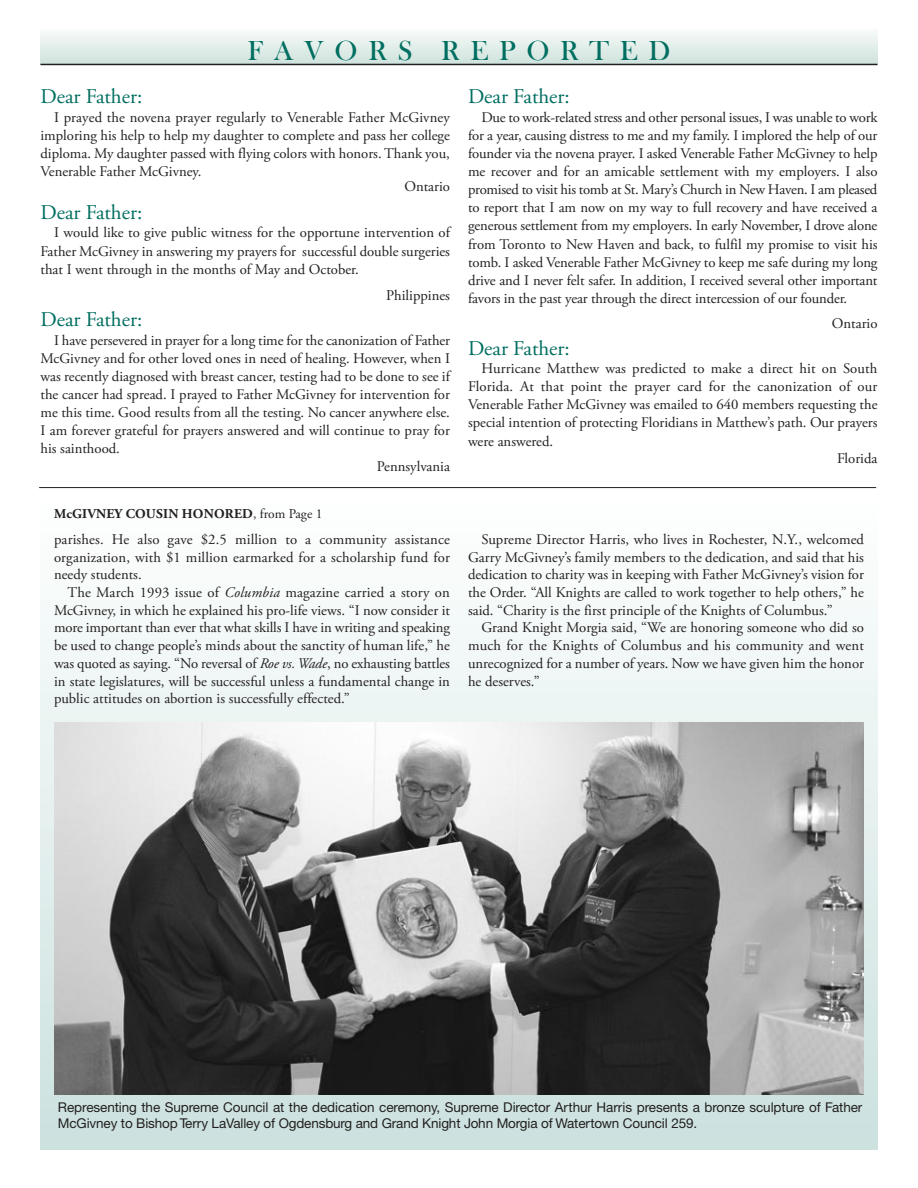
<style>
.page{position:relative;width:918px;height:1188px;background:#fff}
.page>*{position:absolute;margin:0;border:0;box-sizing:border-box;transform-origin:0 0}
.t1{font:28.5px "Bask Old Face";letter-spacing:.38em;color:#006e60}
.t2{font:21px "Adobe Garamond Pro";color:#006e60}
.t3{font:14.7px/18.1px "Adobe Garamond Pro";color:#231f20;text-align:justify}
.t4{font:13.5px/16.2px "Helvetica Neue CE";letter-spacing:-.005em;color:#231f20}
.t5{font:700 13.5px "Adobe Garamond Pro";letter-spacing:.015em;color:#231f20}
.s1{font-weight:400}
.s2{font-style:italic}
</style>
<div class="page">
<div style="left:41px;top:498px;width:837px;height:652px;background:linear-gradient(to bottom,#feffff,#cae0dd)"></div>
<svg style="left:41px;top:33px;width:836px;height:31px;background:#dfebe7"></svg>
<hr style="left:40px;top:64px;width:837px;height:1px;background:#231f20">
<hr style="left:39px;top:487px;width:837px;height:1px;background:#231f20">
<img style="left:54px;top:723px;width:810px;height:371px">
<p class="t1" style="left:247px;top:33px;width:425px">FAVORS REPORTED</p>
<p class="t2" style="left:41px;top:88px;width:103px">Dear Father:</p>
<p class="t3" style="left:41px;top:109px;width:411px;text-indent:14px">I prayed the novena prayer regularly to Venerable Father McGivney imploring his help to help my daughter to complete and pass her college diploma. My daughter passed with flying colors with honors. Thank you, Venerable Father McGivney.</p>
<p class="t3" style="left:404px;top:178px;width:47px">Ontario</p>
<p class="t2" style="left:41px;top:204px;width:103px">Dear Father:</p>
<p class="t3" style="left:41px;top:225px;width:411px;text-indent:14px">I would like to give public witness for the opportune intervention of Father McGivney in answering my prayers for successful double surgeries that I went through in the months of May and October.</p>
<p class="t3" style="left:386px;top:287px;width:65px">Philippines</p>
<p class="t2" style="left:41px;top:311px;width:103px">Dear Father:</p>
<p class="t3" style="left:41px;top:332px;width:411px;text-indent:14px">I have persevered in prayer for a long time for the canonization of Father McGivney and for other loved ones in need of healing. However, when I was recently diagnosed with breast cancer, testing had to be done to see if the cancer had spread. I prayed to Father McGivney for intervention for me this time. Good results from all the testing. No cancer anywhere else.<br>I am forever grateful for prayers answered and will continue to pray for his sainthood.</p>
<p class="t3" style="left:377px;top:458px;width:74px">Pennsylvania</p>
<p class="t5" style="left:54px;top:508px;width:270px">McGIVNEY COUSIN HONORED<span class="s1">, from Page 1</span></p>
<p class="t3" style="left:54px;top:532px;width:397px;line-height:17.7px">parishes. He also gave $2.5 million to a community assistance organization, with $1 million earmarked for a scholarship fund for needy students.</p>
<p class="t3" style="left:54px;top:585px;width:398px;line-height:17.7px;text-indent:14px">The March 1993 issue of <span class="s2">Columbia</span> magazine carried a story on McGivney, in which he explained his pro-life views. “I now consider it more important than ever that what skills I have in writing and speaking be used to change people’s minds about the sanctity of human life,” he was quoted as saying. “No reversal of <span class="s2">Roe vs. Wade</span>, no exhausting battles in state legislatures, will be successful unless a fundamental change in public attitudes on abortion is successfully effected.”</p>
<p class="t2" style="left:468px;top:88px;width:103px">Dear Father:</p>
<p class="t3" style="left:468px;top:109px;width:411px;text-indent:14px">Due to work-related stress and other personal issues, I was unable to work for a year, causing distress to me and my family. I implored the help of our founder via the novena prayer. I asked Venerable Father McGivney to help me recover and for an amicable settlement with my employers. I also promised to visit his tomb at St. Mary’s Church in New Haven. I am pleased to report that I am now on my way to full recovery and have received a generous settlement from my employers. In early November, I drove alone from Toronto to New Haven and back, to fulfil my promise to visit his tomb. I asked Venerable Father McGivney to keep me safe during my long drive and I never felt safer. In addition, I received several other important favors in the past year through the direct intercession of our founder.</p>
<p class="t3" style="left:832px;top:316px;width:47px">Ontario</p>
<p class="t2" style="left:468px;top:340px;width:103px">Dear Father:</p>
<p class="t3" style="left:468px;top:361px;width:411px;text-indent:14px">Hurricane Matthew was predicted to make a direct hit on South Florida. At that point the prayer card for the canonization of our Venerable Father McGivney was emailed to 640 members requesting the special intention of protecting Floridians in Matthew’s path. Our prayers were answered.</p>
<p class="t3" style="left:837px;top:450px;width:42px">Florida</p>
<p class="t3" style="left:468px;top:532px;width:398px;line-height:17.7px;text-indent:14px">Supreme Director Harris, who lives in Rochester, N.Y., welcomed Garry McGivney’s family members to the dedication, and said that his dedication to charity was in keeping with Father McGivney’s vision for the Order. “All Knights are called to work together to help others,” he said. “Charity is the first principle of the Knights of Columbus.”</p>
<p class="t3" style="left:468px;top:620px;width:398px;line-height:17.7px;text-indent:14px">Grand Knight Morgia said, “We are honoring someone who did so much for the Knights of Columbus and his community and went unrecognized for a number of years. Now we have given him the honor he deserves.”</p>
<p class="t4" style="left:58px;top:1101px;width:806px">Representing the Supreme Council at the dedication ceremony, Supreme Director Arthur Harris presents a bronze sculpture of Father<br>McGivney to Bishop Terry LaValley of Ogdensburg and Grand Knight John Morgia of Watertown Council 259.</p>
</div>
